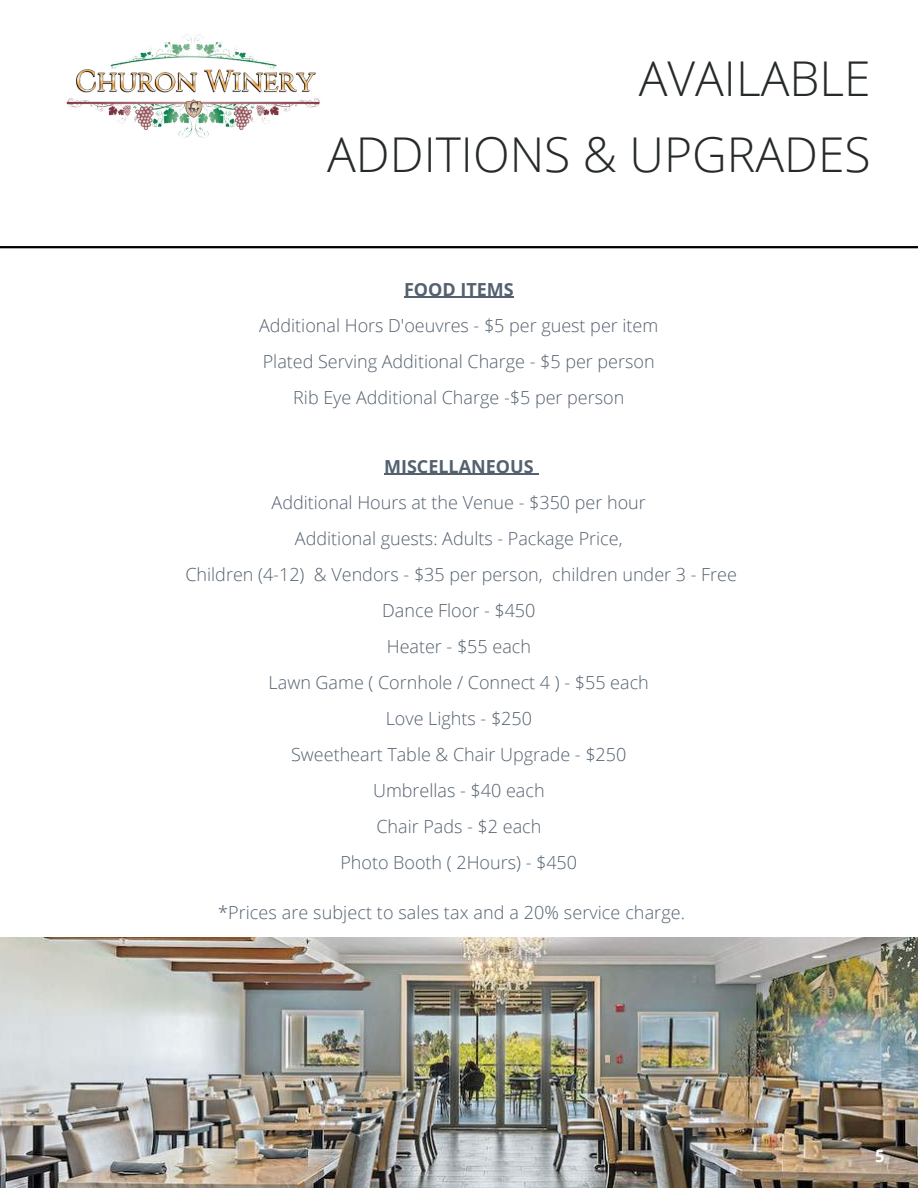
<style>
.page{position:relative;width:918px;height:1188px;background:#fff}
.page>*{position:absolute;margin:0;border:0;box-sizing:border-box;transform-origin:0 0}
.t1{font:300 48px/75.3px "Open Sans";color:#262a2b;text-align:right}
.t2{font:300 18px/36px "Open Sans";color:#54616f;text-align:center}
.t3{font:700 18px "Open Sans";color:#54616f}
.t4{font:700 16.5px "Open Sans";color:#fff}
</style>
<div class="page">
<img style="left:0;top:937px;width:918px;height:251px">
<hr style="left:0;top:246px;width:918px;height:2px;background:#000">
<img style="left:66px;top:34px;width:254px;height:104px">
<hr style="left:384px;top:474px;width:150px;height:1px;background:#54616f">
<hr style="left:404px;top:297px;width:110px;height:1px;background:#54616f">
<h1 class="t1" style="left:327px;top:40px;width:545px">AVAILABLE<br>ADDITIONS &amp; UPGRADES</h1>
<p class="t3" style="left:404px;top:276px;width:111px">FOOD ITEMS</p>
<p class="t2" style="left:259px;top:307px;width:401px">Additional Hors D'oeuvres - $5 per guest per item<br>Plated Serving Additional Charge - $5 per person<br>Rib Eye Additional Charge -$5 per person</p>
<p class="t3" style="left:384px;top:453px;width:151px">MISCELLANEOUS</p>
<p class="t2" style="left:185px;top:484px;width:553px">Additional Hours at the Venue - $350 per hour<br>Additional guests: Adults - Package Price,<br>Children (4-12) &amp; Vendors - $35 per person, children under 3 - Free<br>Dance Floor - $450<br>Heater - $55 each<br>Lawn Game ( Cornhole / Connect 4 ) - $55 each<br>Love Lights - $250<br>Sweetheart Table &amp; Chair Upgrade - $250<br>Umbrellas - $40 each<br>Chair Pads - $2 each<br>Photo Booth ( 2Hours) - $450</p>
<p class="t2" style="left:218px;top:894px;width:469px">*Prices are subject to sales tax and a 20% service charge.</p>
<p class="t4" style="left:875px;top:1144px;width:11px">5</p>
</div>
